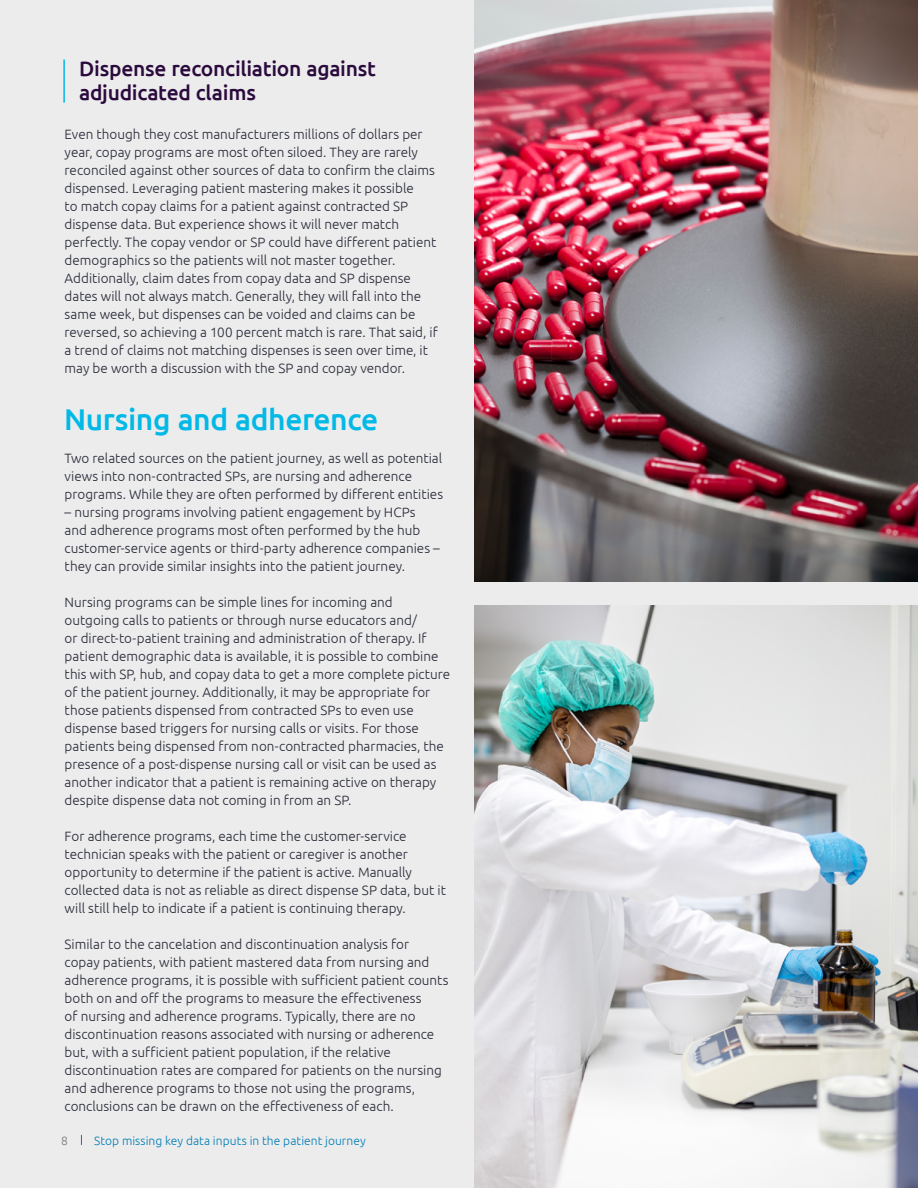
<style>
.page{position:relative;width:918px;height:1188px;background:#ececec}
.page>*{position:absolute;margin:0;border:0;box-sizing:border-box;transform-origin:0 0}
.t1{font:500 30px "Ubuntu";letter-spacing:-.015em;color:#00b9e7}
.t2{font:500 21px/24px "Ubuntu";letter-spacing:-.015em;color:#2b0a3d}
.t3{font:300 13.5px/18px "Ubuntu";color:#272937}
.t4{font:300 12px "Ubuntu";letter-spacing:.005em;color:#007db7}
.t5{font:300 12px "Ubuntu";color:#77787b}
</style>
<div class="page">
<img style="left:475px;top:0;width:443px;height:581px">
<img style="left:475px;top:605px;width:443px;height:583px">
<hr style="left:63px;top:60px;width:2px;height:43px;background:#00b9e7">
<h2 class="t2" style="left:79px;top:56px;width:298px">Dispense reconciliation against adjudicated claims</h2>
<p class="t3" style="left:65px;top:125px;width:375px">Even though they cost manufacturers millions of dollars per year, copay programs are most often siloed. They are rarely reconciled against other sources of data to confirm the claims dispensed. Leveraging patient mastering makes it possible<br>to match copay claims for a patient against contracted SP dispense data. But experience shows it will never match perfectly. The copay vendor or SP could have different patient demographics so the patients will not master together.<br>Additionally, claim dates from copay data and SP dispense dates will not always match. Generally, they will fall into the same week, but dispenses can be voided and claims can be reversed, so achieving a 100 percent match is rare. That said, if a trend of claims not matching dispenses is seen over time, it may be worth a discussion with the SP and copay vendor.</p>
<h1 class="t1" style="left:64px;top:400px;width:316px">Nursing and adherence</h1>
<p class="t3" style="left:65px;top:449px;width:380px">Two related sources on the patient journey, as well as potential views into non-contracted SPs, are nursing and adherence programs. While they are often performed by different entities</p>
<p class="t3" style="left:65px;top:503px;width:377px">– nursing programs involving patient engagement by HCPs and adherence programs most often performed by the hub customer-service agents or third-party adherence companies – they can provide similar insights into the patient journey.</p>
<p class="t3" style="left:65px;top:593px;width:387px">Nursing programs can be simple lines for incoming and outgoing calls to patients or through nurse educators and/<br>or direct-to-patient training and administration of therapy. If patient demographic data is available, it is possible to combine this with SP, hub, and copay data to get a more complete picture of the patient journey. Additionally, it may be appropriate for those patients dispensed from contracted SPs to even use dispense based triggers for nursing calls or visits. For those patients being dispensed from non-contracted pharmacies, the presence of a post-dispense nursing call or visit can be used as another indicator that a patient is remaining active on therapy despite dispense data not coming in from an SP.</p>
<p class="t3" style="left:65px;top:827px;width:383px">For adherence programs, each time the customer-service technician speaks with the patient or caregiver is another opportunity to determine if the patient is active. Manually collected data is not as reliable as direct dispense SP data, but it will still help to indicate if a patient is continuing therapy.</p>
<p class="t3" style="left:65px;top:935px;width:386px">Similar to the cancelation and discontinuation analysis for<br>copay patients, with patient mastered data from nursing and adherence programs, it is possible with sufficient patient counts both on and off the programs to measure the effectiveness<br>of nursing and adherence programs. Typically, there are no discontinuation reasons associated with nursing or adherence but, with a sufficient patient population, if the relative discontinuation rates are compared for patients on the nursing and adherence programs to those not using the programs, conclusions can be drawn on the effectiveness of each.</p>
<p class="t5" style="left:61px;top:1133px;width:8px">8</p>
<p class="t4" style="left:94px;top:1133px;width:273px">Stop missing key data inputs in the patient journey</p>
</div>
